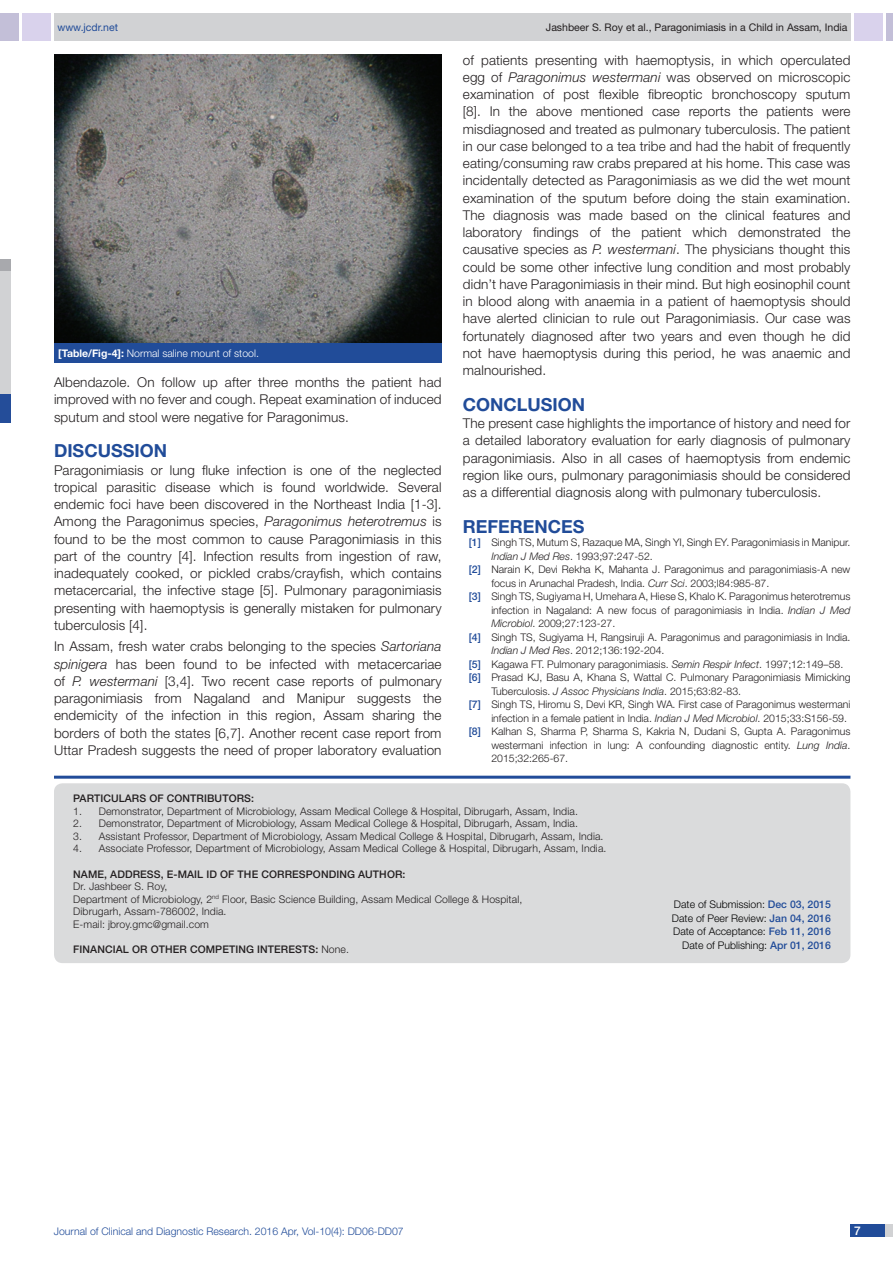
<style>
.page{position:relative;width:893px;height:1263px;background:#fff}
.page>*{position:absolute;margin:0;border:0;box-sizing:border-box;transform-origin:0 0}
.Heading{font:700 18px "Helvetica Neue";color:#214c99}
.Body_text{font:300 13.5px/17.2px "Helvetica Neue";letter-spacing:.01em;color:#231f20;text-align:justify}
.t1{font:500 12px "Helvetica Neue";color:#fff}
.con_particulars{font:300 10.5px "Helvetica Neue";color:#231f20}
.t2{font:300 10.5px "Helvetica Neue";color:#000}
.con_particulars-2{font:500 10.5px "Helvetica Neue";letter-spacing:.01em;color:#231f20}
.t3{font:300 10.5px "Helvetica Neue";color:#214c99}
.t4{font:10.5px "Helvetica Neue";color:#231f20}
.Table_text{font:300 10.5px "Helvetica Neue";color:#fff}
.t5{font:10.5px "Helvetica Neue";color:#214c99}
.s1{font-weight:700}
.s2{font-style:italic}
.s3{font-weight:500;color:#214c99}
.s4{font-weight:500}
</style>
<div class="page">
<div style="left:54px;top:13px;width:796px;height:28px;background:#d1d2d4"></div>
<div style="left:0;top:13px;width:19px;height:28px;background:#c3bfd8"></div>
<div style="left:22px;top:13px;width:29px;height:28px;background:#d9d2ec"></div>
<div style="left:886px;top:13px;width:7px;height:28px;background:#c3bfd8"></div>
<div style="left:854px;top:13px;width:29px;height:28px;background:#d9d2ec"></div>
<div style="left:850px;top:1224px;width:43px;height:13px;background:#d1d2d4"></div>
<div style="left:850px;top:1224px;width:35px;height:13px;background:#214c99"></div>
<div style="left:0;top:260px;width:11px;height:12px;background:#a8a9ad"></div>
<div style="left:0;top:272px;width:11px;height:123px;background:#d1d2d4"></div>
<div style="left:0;top:394px;width:11px;height:29px;background:#244d99"></div>
<hr style="left:54px;top:776px;width:796px;height:3px;background:#214c99">
<div style="left:54px;top:783px;width:796px;height:180px;background:#dadbdc;border-radius:9px"></div>
<img style="left:55px;top:54px;width:387px;height:290px">
<div style="left:54px;top:344px;width:388px;height:19px;background:#214c99"></div>
<p class="t5" style="left:57px;top:21px;width:62px">www.jcdr.net</p>
<p class="t4" style="left:546px;top:21px;width:303px">Jashbeer S. Roy et al., Paragonimiasis in a Child in Assam, India</p>
<p class="Table_text" style="left:58px;top:347px;width:202px"><span class="s1">[TABLE/FIG-4]:</span> Normal saline mount of stool.</p>
<p class="Body_text" style="left:54px;top:373px;width:389px">Albendazole. On follow up after three months the patient had improved with no fever and cough. Repeat examination of induced sputum and stool were negative for Paragonimus.</p>
<p class="Heading" style="left:54px;top:440px;width:115px">DISCUSSION</p>
<p class="Body_text" style="left:54px;top:461px;width:389px">Paragonimiasis or lung fluke infection is one of the neglected tropical parasitic disease which is found worldwide. Several endemic foci have been discovered in the Northeast India [1-3].<br>Among the Paragonimus species, <span class="s2">Paragonimus heterotremus</span> is found to be the most common to cause Paragonimiasis in this part of the country [4]. Infection results from ingestion of raw, inadequately cooked, or pickled crabs/crayfish, which contains metacercarial, the infective stage [5]. Pulmonary paragonimiasis presenting with haemoptysis is generally mistaken for pulmonary tuberculosis [4].</p>
<p class="Body_text" style="left:54px;top:638px;width:389px">In Assam, fresh water crabs belonging to the species <span class="s2">Sartoriana spinigera</span> has been found to be infected with metacercariae of <span class="s2">P. westermani</span> [3,4]. Two recent case reports of pulmonary paragonimiasis from Nagaland and Manipur suggests the endemicity of the infection in this region, Assam sharing the borders of both the states [6,7]. Another recent case report from Uttar Pradesh suggests the need of proper laboratory evaluation</p>
<p class="Body_text" style="left:463px;top:51px;width:389px">of patients presenting with haemoptysis, in which operculated egg of <span class="s2">Paragonimus westermani</span> was observed on microscopic examination of post flexible fibreoptic bronchoscopy sputum [8]. In the above mentioned case reports the patients were misdiagnosed and treated as pulmonary tuberculosis. The patient in our case belonged to a tea tribe and had the habit of frequently eating/consuming raw crabs prepared at his home. This case was incidentally detected as Paragonimiasis as we did the wet mount examination of the sputum before doing the stain examination.<br>The diagnosis was made based on the clinical features and laboratory findings of the patient which demonstrated the causative species as <span class="s2">P. westermani</span>. The physicians thought this could be some other infective lung condition and most probably didn’t have Paragonimiasis in their mind. But high eosinophil count in blood along with anaemia in a patient of haemoptysis should have alerted clinician to rule out Paragonimiasis. Our case was fortunately diagnosed after two years and even though he did not have haemoptysis during this period, he was anaemic and malnourished.</p>
<p class="Heading" style="left:463px;top:393px;width:124px">CONCLUSION</p>
<p class="Body_text" style="left:463px;top:414px;width:389px">The present case highlights the importance of history and need for a detailed laboratory evaluation for early diagnosis of pulmonary paragonimiasis. Also in all cases of haemoptysis from endemic region like ours, pulmonary paragonimiasis should be considered as a differential diagnosis along with pulmonary tuberculosis.</p>
<p class="Heading" style="left:463px;top:515px;width:26px">REFERE</p>
<p class="Heading" style="left:534px;top:515px;width:27px">NCES</p>
<p class="con_particulars" style="left:469px;top:536px;width:383px"><span class="s3">[1]</span> Singh TS, Mutum S, Razaque MA, Singh YI, Singh EY. Paragonimiasis in Manipur.</p>
<p class="con_particulars" style="left:491px;top:550px;width:163px"><span class="s2">Indian J Med Res</span>. 1993;97:247-52.</p>
<p class="con_particulars" style="left:469px;top:563px;width:383px"><span class="s3">[2]</span> Narain K, Devi Rekha K, Mahanta J. Paragonimus and paragonimiasis-A new</p>
<p class="con_particulars" style="left:491px;top:577px;width:279px">focus in Arunachal Pradesh, India. <span class="s2">Curr Sci</span>. 2003;l84:985-87.</p>
<p class="con_particulars" style="left:469px;top:590px;width:383px"><span class="s3">[3]</span> Singh TS, Sugiyama H, Umehara A, Hiese S, Khalo K. Paragonimus heterotremus</p>
<p class="con_particulars" style="left:491px;top:604px;width:361px">infection in Nagaland: A new focus of paragonimiasis in India. <span class="s2">Indian J Med</span></p>
<p class="con_particulars" style="left:491px;top:617px;width:125px"><span class="s2">Microbiol</span>. 2009;27:123-27.</p>
<p class="con_particulars" style="left:469px;top:631px;width:383px"><span class="s3">[4]</span> Singh TS, Sugiyama H, Rangsiruji A. Paragonimus and paragonimiasis in India.</p>
<p class="con_particulars" style="left:491px;top:644px;width:175px"><span class="s2">Indian J Med Res</span>. 2012;136:192-204.</p>
<p class="con_particulars" style="left:469px;top:658px;width:376px"><span class="s3">[5]</span> Kagawa FT. Pulmonary paragonimiasis. <span class="s2">Semin Respir Infect</span>. 1997;12:149–58.</p>
<p class="con_particulars" style="left:469px;top:671px;width:383px"><span class="s3">[6]</span> Prasad KJ, Basu A, Khana S, Wattal C. Pulmonary Paragonimiasis Mimicking</p>
<p class="con_particulars" style="left:491px;top:685px;width:251px">Tuberculosis. <span class="s2">J Assoc Physicians India</span>. 2015;63:82-83.</p>
<p class="con_particulars" style="left:469px;top:698px;width:383px"><span class="s3">[7]</span> Singh TS, Hiromu S, Devi KR, Singh WA. First case of Paragonimus westermani</p>
<p class="con_particulars" style="left:491px;top:712px;width:357px">infection in a female patient in India. <span class="s2">Indian J Med Microbiol</span>. 2015;33:S156-59.</p>
<p class="con_particulars" style="left:469px;top:725px;width:383px"><span class="s3">[8]</span> Kalhan S, Sharma P, Sharma S, Kakria N, Dudani S, Gupta A. Paragonimus</p>
<p class="con_particulars" style="left:491px;top:739px;width:361px">westermani infection in lung: A confounding diagnostic entity. <span class="s2">Lung India</span>.</p>
<p class="con_particulars" style="left:491px;top:752px;width:78px">2015;32:265-67.</p>
<p class="con_particulars-2" style="left:73px;top:792px;width:14px">PARTI</p>
<p class="con_particulars-2" style="left:103px;top:792px;width:79px">CULARS OF CONTRIB</p>
<p class="con_particulars-2" style="left:215px;top:792px;width:16px">UTOR</p>
<p class="con_particulars-2" style="left:244px;top:792px;width:11px">S:</p>
<p class="con_particulars" style="left:73px;top:804px;width:506px">1. Demonstrator, Department of Microbiology, Assam Medical College &amp; Hospital, Dibrugarh, Assam, India.</p>
<p class="con_particulars" style="left:73px;top:817px;width:506px">2. Demonstrator, Department of Microbiology, Assam Medical College &amp; Hospital, Dibrugarh, Assam, India.</p>
<p class="con_particulars" style="left:73px;top:830px;width:532px">3. Assistant Professor, Department of Microbiology, Assam Medical College &amp; Hospital, Dibrugarh, Assam, India.</p>
<p class="con_particulars" style="left:73px;top:842px;width:535px">4. Associate Professor, Department of Microbiology, Assam Medical College &amp; Hospital, Dibrugarh, Assam, India.</p>
<p class="con_particulars-2" style="left:73px;top:867px;width:173px">NAME, ADDRESS, E-MAI L ID OF THE</p>
<p class="con_particulars-2" style="left:261px;top:867px;width:16px">CORRE</p>
<p class="con_particulars-2" style="left:299px;top:867px;width:83px">SPON DING AUTHOR</p>
<p class="con_particulars-2" style="left:403px;top:867px;width:4px">:</p>
<p class="con_particulars" style="left:73px;top:880px;width:96px">Dr. Jashbeer S. Roy,</p>
<p class="con_particulars" style="left:73px;top:893px;width:451px">Department of Microbiology, 2<sup>nd</sup> Floor, Basic Science Building, Assam Medical College &amp; Hospital,</p>
<p class="con_particulars" style="left:73px;top:905px;width:155px">Dibrugarh, Assam-786002, India.</p>
<p class="con_particulars" style="left:73px;top:918px;width:137px">E-mail: jbroy.gmc@gmail.com</p>
<p class="con_particulars-2" style="left:73px;top:943px;width:86px">Financial OR OTHER</p>
<p class="con_particulars-2" style="left:190px;top:943px;width:39px">COMPETIN</p>
<p class="con_particulars-2" style="left:246px;top:943px;width:19px">G INTERE</p>
<p class="con_particulars" style="left:295px;top:943px;width:55px"><span class="s4">STS:</span> None.</p>
<p class="t2" style="left:674px;top:898px;width:158px">Date of Submission: <span class="s3">Dec 03, 2015</span></p>
<p class="t2" style="left:672px;top:912px;width:160px">Date of Peer Review: <span class="s3">Jan 04, 2016</span></p>
<p class="t2" style="left:673px;top:925px;width:159px">Date of Acceptance: <span class="s3">Feb 11, 2016</span></p>
<p class="t2" style="left:682px;top:939px;width:150px">Date of Publishing: <span class="s3">Apr 01, 2016</span></p>
<p class="t3" style="left:54px;top:1225px;width:351px">Journal of Clinical and Diagnostic Research. 2016 Apr, Vol-10(4): DD06-DD07</p>
<p class="t1" style="left:854px;top:1223px;width:8px">7</p>
</div>
